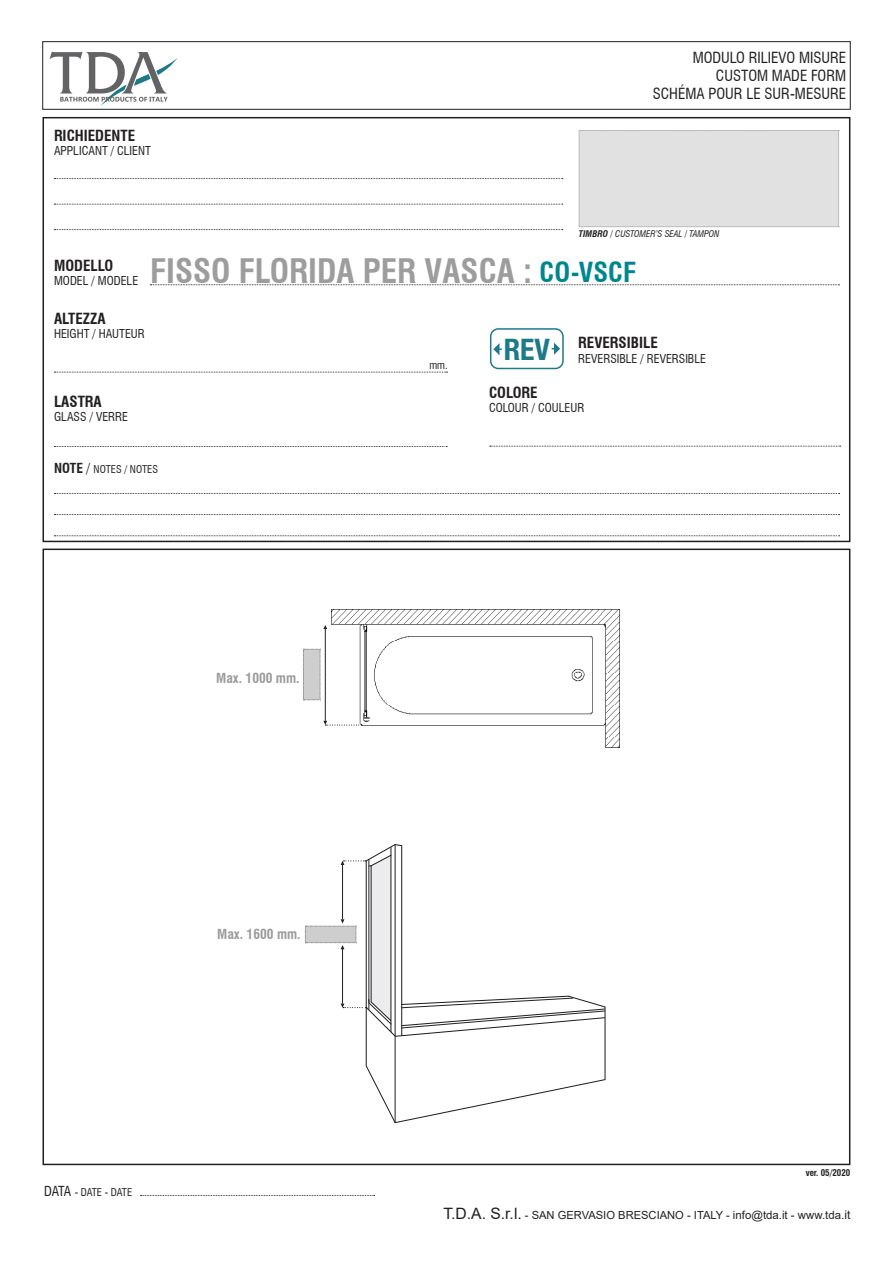
<style>
.page{position:relative;width:893px;height:1263px;background:#fff}
.page>*{position:absolute;margin:0;border:0;box-sizing:border-box;transform-origin:0 0}
.t1{font:700 condensed 33px "Swiss 721 BT";color:#9d9d9d}
.t2{font:700 condensed 29.7px "Helvetica Neue LT Pro";color:#1e7a89}
.t3{font:700 condensed 27px "Swiss 721 BT";color:#00868e}
.t4{font:condensed 15px "Swiss 721 BT";color:#231f20}
.t5{font:700 condensed 15px "Swiss 721 BT";color:#231f20}
.t6{font:700 condensed 13.5px "Swiss 721 BT";color:#9c9b9b}
.t7{font:condensed 12px "Swiss 721 BT";color:#231f20}
.t8{font:11.1px "Arial";color:#231f20}
.t9{font:condensed 10.5px "Swiss 721 BT";color:#231f20}
.t10{font:italic condensed 9px "Swiss 721 BT";color:#231f20}
.t11{font:700 condensed 9px "Swiss 721 BT";color:#231f20}
.s1{font-weight:700}
.s2{font-weight:700;font-size:13.5px}
.s3{font-size:13.5px}
.s4{font-size:15.6px}
.s5{font-size:11.4px}
.s6{font-size:12px}
</style>
<div class="page">
<div style="left:43px;top:41px;width:807px;height:68px;border:1px solid #231f20"></div>
<svg style="left:140px;top:1195px;width:235px;height:1px"></svg>
<svg style="left:50px;top:52px;width:128px;height:54px"></svg>
<svg style="left:54px;top:204px;width:509px;height:1px"></svg>
<svg style="left:54px;top:178px;width:509px;height:1px"></svg>
<svg style="left:490px;top:446px;width:351px;height:1px"></svg>
<svg style="left:54px;top:446px;width:393px;height:1px"></svg>
<svg style="left:54px;top:229px;width:509px;height:1px"></svg>
<svg style="left:54px;top:493px;width:786px;height:1px"></svg>
<svg style="left:54px;top:514px;width:786px;height:1px"></svg>
<svg style="left:54px;top:535px;width:786px;height:1px"></svg>
<svg style="left:54px;top:372px;width:393px;height:1px"></svg>
<svg style="left:150px;top:284px;width:689px;height:1px"></svg>
<div style="left:579px;top:130px;width:261px;height:97px;background:#e1e1e1"></div>
<div style="left:43px;top:117px;width:807px;height:425px;border:2px solid #231f20"></div>
<svg style="left:365px;top:844px;width:241px;height:280px"></svg>
<img style="left:331px;top:610px;width:289px;height:137px">
<svg style="left:303px;top:649px;width:18px;height:52px"></svg>
<hr style="left:325px;top:628px;width:1px;height:93px;background:#231f20">
<svg style="left:323px;top:721px;width:39px;height:5px"></svg>
<svg style="left:305px;top:854px;width:301px;height:183px"></svg>
<div style="left:490px;top:328px;width:74px;height:41px;border:2px solid #1e7a89;border-radius:8px"></div>
<svg style="left:493px;top:343px;width:9px;height:12px"></svg>
<svg style="left:552px;top:343px;width:8px;height:12px"></svg>
<p class="t5" style="left:54px;top:126px;width:83px">RICHIEDENTE</p>
<p class="t7" style="left:54px;top:143px;width:98px">APPLICANT / CLIENT</p>
<p class="t4" style="left:693px;top:48px;width:155px">MODULO RILIEVO MISURE</p>
<p class="t4" style="left:716px;top:66px;width:132px">CUSTOM MADE FORM</p>
<p class="t4" style="left:653px;top:84px;width:195px">SCHÉMA POUR LE SUR-MESURE</p>
<p class="t10" style="left:579px;top:229px;width:142px"><span class="s1">TIMBRO</span> / CUSTOMER’S SEAL / TAMPON</p>
<p class="t5" style="left:54px;top:256px;width:61px">MODELLO</p>
<p class="t7" style="left:54px;top:273px;width:86px">MODEL / MODELE</p>
<p class="t1" style="left:150px;top:251px;width:383px">FISSO FLORIDA PER VASCA :</p>
<p class="t3" style="left:540px;top:256px;width:98px">CO-VSCF</p>
<p class="t5" style="left:54px;top:309px;width:53px">ALTEZZA</p>
<p class="t7" style="left:54px;top:327px;width:92px">HEIGHT / HAUTEUR</p>
<p class="t5" style="left:54px;top:392px;width:49px">LASTRA</p>
<p class="t7" style="left:54px;top:410px;width:76px">GLASS / VERRE</p>
<p class="t9" style="left:54px;top:463px;width:106px"><span class="s2">NOTE</span> <span class="s3">/</span> NOTES / NOTES</p>
<p class="t6" style="left:216px;top:670px;width:85px">Max. 1000 mm.</p>
<p class="t6" style="left:217px;top:926px;width:85px">Max. 1600 mm.</p>
<p class="t9" style="left:44px;top:1186px;width:90px"><span class="s3">DATA</span> - DATE - DATE</p>
<p class="t9" style="left:429px;top:359px;width:20px">mm.</p>
<p class="t2" style="left:504px;top:331px;width:48px">REV</p>
<p class="t5" style="left:578px;top:334px;width:81px">REVERSIBILE</p>
<p class="t7" style="left:578px;top:351px;width:129px">REVERSIBLE / REVERSIBLE</p>
<p class="t5" style="left:489px;top:383px;width:50px">COLORE</p>
<p class="t7" style="left:489px;top:401px;width:97px">COLOUR / COULEUR</p>
<p class="t11" style="left:806px;top:1167px;width:46px">ver. 05/2020</p>
<p class="t8" style="left:443px;top:1207px;width:408px"><span class="s4">T.D.A. S.r.l.</span> - SAN GERVASIO BRESCIANO - ITALY - <span class="s5">info@tda.it - www.tda</span><span class="s6">.it</span></p>
</div>
